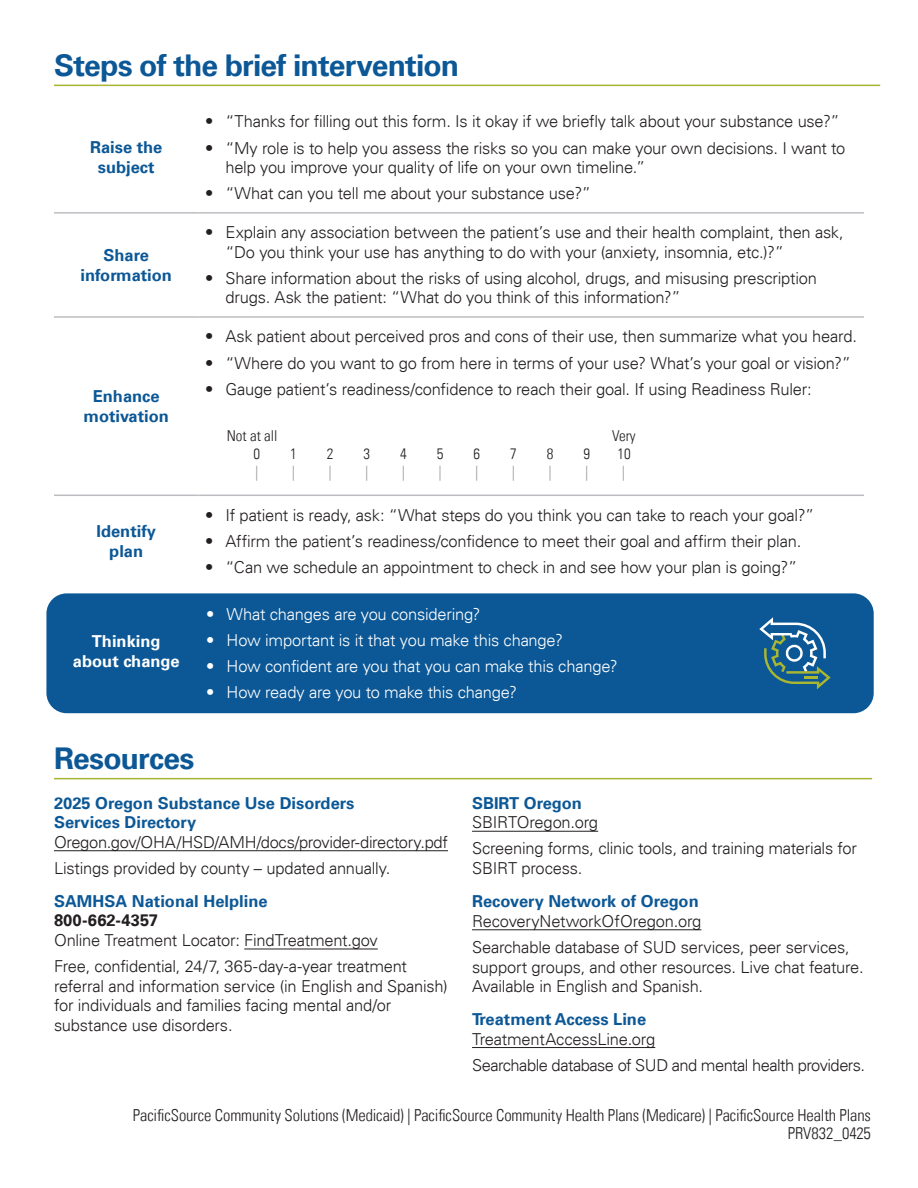
<style>
.page{position:relative;width:918px;height:1188px;background:#fff}
.page>*{position:absolute;margin:0;border:0;box-sizing:border-box;transform-origin:0 0}
.t1{font:700 30px "Univers LT";letter-spacing:-.03em;color:#0c5896}
.t2{font:300 16.5px/19.5px "Univers LT";letter-spacing:-.015em;color:#231f20}
.t3{font:700 16.5px/19.8px "Univers LT";color:#0c5896;text-align:center}
.t4{font:300 16.5px "Univers LT";letter-spacing:-.015em;color:#fff}
.t5{font:300 condensed 16.5px "Univers LT";letter-spacing:-.005em;color:#231f20}
.t6{font:700 16.5px/19.8px "Univers LT";color:#fff;text-align:center}
.t7{font:700 16.5px "Univers LT";letter-spacing:.005em;color:#231f20}
.t8{font:300 condensed 15px "Univers LT";color:#231f20}
.t9{font:300 condensed 15px "Univers LT";color:#939598}
</style>
<div class="page">
<div style="left:46px;top:593px;width:828px;height:120px;background:#0c5896;border-radius:20px"></div>
<hr style="left:54px;top:85px;width:826px;height:1px;background:#a9b632">
<hr style="left:54px;top:212px;width:144px;height:2px;background:#bcbdc0">
<hr style="left:198px;top:212px;width:666px;height:2px;background:#bcbdc0">
<hr style="left:54px;top:316px;width:144px;height:2px;background:#bcbdc0">
<hr style="left:198px;top:316px;width:666px;height:2px;background:#bcbdc0">
<hr style="left:54px;top:495px;width:144px;height:1px;background:#bcbdc0">
<hr style="left:198px;top:495px;width:666px;height:1px;background:#bcbdc0">
<hr style="left:54px;top:778px;width:818px;height:1px;background:#a9b632">
<hr style="left:54px;top:850px;width:394px;height:1px;background:#231f20">
<hr style="left:244px;top:949px;width:134px;height:1px;background:#231f20">
<hr style="left:472px;top:831px;width:126px;height:1px;background:#231f20">
<hr style="left:472px;top:929px;width:229px;height:1px;background:#231f20">
<hr style="left:472px;top:1047px;width:183px;height:1px;background:#231f20">
<svg style="left:759px;top:617px;width:72px;height:72px"></svg>
<h1 class="t1" style="left:54px;top:48px;width:407px">Steps of the brief intervention</h1>
<p class="t3" style="left:90px;top:138px;width:74px">Raise the subject</p>
<p class="t3" style="left:80px;top:245px;width:93px">Share information</p>
<p class="t3" style="left:83px;top:387px;width:87px">Enhance motivation</p>
<p class="t3" style="left:96px;top:521px;width:61px">Identify plan</p>
<p class="t6" style="left:73px;top:631px;width:108px">Thinking about change</p>
<p class="t2" style="left:205px;top:112px;width:636px">• “Thanks for filling out this form. Is it okay if we briefly talk about your substance use?”</p>
<p class="t2" style="left:225px;top:138px;width:622px;text-indent:-20px">• “My role is to help you assess the risks so you can make your own decisions. I want to help you improve your quality of life on your own timeline.”</p>
<p class="t2" style="left:205px;top:184px;width:387px">• “What can you tell me about your substance use?”</p>
<p class="t2" style="left:225px;top:223px;width:620px;text-indent:-20px">• Explain any association between the patient’s use and their health complaint, then ask, “Do you think your use has anything to do with your (anxiety, insomnia, etc.)?”</p>
<p class="t2" style="left:225px;top:268px;width:593px;text-indent:-20px">• Share information about the risks of using alcohol, drugs, and misusing prescription drugs. Ask the patient: “What do you think of this information?”</p>
<p class="t2" style="left:205px;top:327px;width:653px">• Ask patient about perceived pros and cons of their use, then summarize what you heard.</p>
<p class="t2" style="left:205px;top:353px;width:647px">• “Where do you want to go from here in terms of your use? What’s your goal or vision?”</p>
<p class="t2" style="left:205px;top:379px;width:608px">• Gauge patient’s readiness/confidence to reach their goal. If using Readiness Ruler:</p>
<p class="t8" style="left:227px;top:427px;width:52px">Not at all</p>
<p class="t8" style="left:612px;top:427px;width:25px">Very</p>
<p class="t8" style="left:254px;top:445px;width:8px">0</p>
<p class="t8" style="left:290px;top:445px;width:8px">1</p>
<p class="t8" style="left:327px;top:445px;width:8px">2</p>
<p class="t8" style="left:363px;top:445px;width:8px">3</p>
<p class="t8" style="left:400px;top:445px;width:8px">4</p>
<p class="t8" style="left:437px;top:445px;width:8px">5</p>
<p class="t8" style="left:473px;top:445px;width:8px">6</p>
<p class="t8" style="left:510px;top:445px;width:8px">7</p>
<p class="t8" style="left:547px;top:445px;width:8px">8</p>
<p class="t8" style="left:583px;top:445px;width:8px">9</p>
<p class="t8" style="left:617px;top:445px;width:15px">10</p>
<p class="t9" style="left:255px;top:463px;width:5px">|</p>
<p class="t9" style="left:292px;top:463px;width:5px">|</p>
<p class="t9" style="left:329px;top:463px;width:5px">|</p>
<p class="t9" style="left:365px;top:463px;width:5px">|</p>
<p class="t9" style="left:402px;top:463px;width:5px">|</p>
<p class="t9" style="left:439px;top:463px;width:5px">|</p>
<p class="t9" style="left:475px;top:463px;width:5px">|</p>
<p class="t9" style="left:512px;top:463px;width:5px">|</p>
<p class="t9" style="left:549px;top:463px;width:5px">|</p>
<p class="t9" style="left:585px;top:463px;width:5px">|</p>
<p class="t9" style="left:622px;top:463px;width:5px">|</p>
<p class="t2" style="left:205px;top:505px;width:611px">• If patient is ready, ask: “What steps do you think you can take to reach your goal?”</p>
<p class="t2" style="left:205px;top:531px;width:598px">• Affirm the patient’s readiness/confidence to meet their goal and affirm their plan.</p>
<p class="t2" style="left:205px;top:558px;width:593px">• “Can we schedule an appointment to check in and see how your plan is going?”</p>
<p class="t4" style="left:206px;top:604px;width:276px">• What changes are you considering?</p>
<p class="t4" style="left:206px;top:630px;width:358px">• How important is it that you make this change?</p>
<p class="t4" style="left:206px;top:656px;width:413px">• How confident are you that you can make this change?</p>
<p class="t4" style="left:206px;top:683px;width:312px">• How ready are you to make this change?</p>
<h1 class="t1" style="left:54px;top:741px;width:142px">Resources</h1>
<p class="t3" style="left:54px;top:793px;width:302px;text-align:left">2025 Oregon Substance Use Disorders<br>Services Directory</p>
<p class="t2" style="left:54px;top:829px;width:396px;line-height:26.2px">Oregon.gov/OHA/HSD/AMH/docs/provider-directory.pdf<br>Listings provided by county – updated annually.</p>
<p class="t3" style="left:54px;top:891px;width:215px">SAMHSA National Helpline</p>
<p class="t7" style="left:54px;top:911px;width:106px">800-662-4357</p>
<p class="t2" style="left:54px;top:927px;width:355px;line-height:26.2px">Online Treatment Locator: FindTreatment.gov<br>Free, confidential, 24/7, 365-day-a-year treatment</p>
<p class="t2" style="left:54px;top:976px;width:395px">referral and information service (in English and Spanish) for individuals and families facing mental and/or substance use disorders.</p>
<p class="t3" style="left:472px;top:793px;width:111px">SBIRT Oregon</p>
<p class="t2" style="left:472px;top:809px;width:387px;line-height:26.2px">SBIRTOregon.org<br>Screening forms, clinic tools, and training materials for</p>
<p class="t2" style="left:472px;top:858px;width:112px">SBIRT process.</p>
<p class="t3" style="left:472px;top:892px;width:228px">Recovery Network of Oregon</p>
<p class="t2" style="left:472px;top:908px;width:379px;line-height:26.2px">RecoveryNetworkOfOregon.org<br>Searchable database of SUD services, peer services,</p>
<p class="t2" style="left:472px;top:957px;width:393px">support groups, and other resources. Live chat feature.<br>Available in English and Spanish.</p>
<p class="t3" style="left:472px;top:1009px;width:176px">Treatment Access Line</p>
<p class="t2" style="left:472px;top:1026px;width:395px;line-height:26.2px">TreatmentAccessLine.org<br>Searchable database of SUD and mental health providers.</p>
<p class="t5" style="left:133px;top:1105px;width:740px">PacificSource Community Solutions (Medicaid) | PacificSource Community Health Plans (Medicare) | PacificSource Health Plans</p>
<p class="t5" style="left:788px;top:1123px;width:85px">PRV832_0425</p>
</div>
